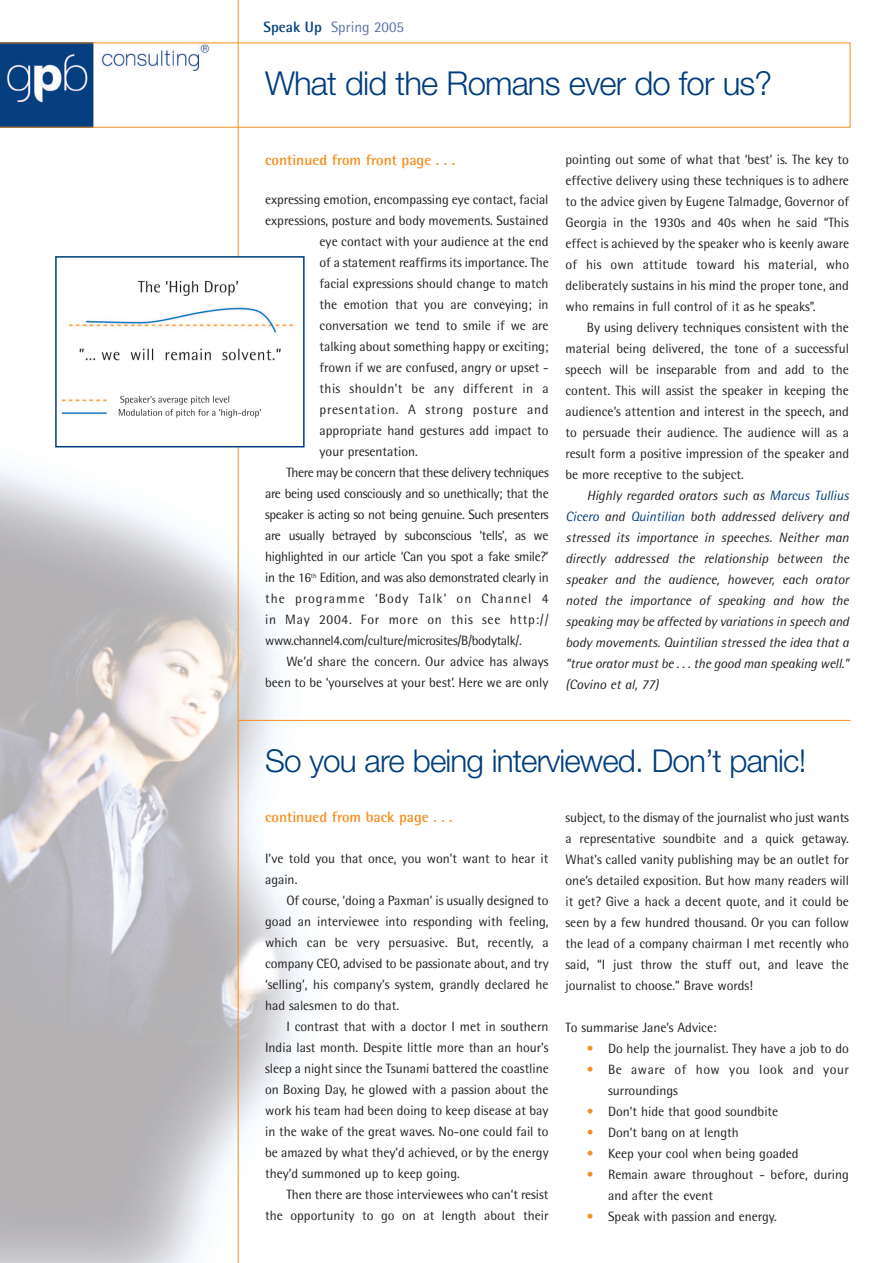
<style>
.page{position:relative;width:893px;height:1263px;background:#fff}
.page>*{position:absolute;margin:0;border:0;box-sizing:border-box;transform-origin:0 0}
.t1{font:300 33px "Helvetica Neue";letter-spacing:-.03em;color:#013d7d}
.t2{font:300 31.5px "Helvetica Neue";letter-spacing:-.03em;color:#013d7d}
.t3{font:700 15px "Rotis Semi Sans";color:#f68e1e}
.t4{font:15px "Rotis Semi Sans";color:#5b72a6}
.t5{font:13.5px/21px "Rotis Semi Sans";color:#231f20;text-align:justify}
.t6{font:italic 13.5px/21px "Rotis Semi Sans";letter-spacing:-.01em;color:#231f20;text-align:justify}
.t7{font:13.5px "Rotis Semi Sans";letter-spacing:-.025em;color:#231f20}
.t8{font:13.5px "Rotis Semi Sans";letter-spacing:.055em;color:#231f20}
.t9{font:13.5px/21px "Rotis Semi Sans";letter-spacing:.04em;color:#231f20}
.t10{font:13.5px "Rotis Semi Sans";letter-spacing:.075em;color:#231f20}
.t11{font:13.5px "Rotis Semi Sans";letter-spacing:.03em;color:#231f20}
.s1{font-weight:700;color:#013d7d}
.s2{color:#013d7d}
.s3{color:#f68e1e}
</style>
<div class="page">
<img style="left:0;top:447px;width:336px;height:816px">
<hr style="left:238px;top:0;width:1px;height:1263px;background:#f68e1e">
<svg style="left:0;top:43px;width:850px;height:85px"></svg>
<hr style="left:238px;top:720px;width:612px;height:1px;background:#f68e1e">
<div style="left:264px;top:810px;width:285px;height:42px;background:#fff"></div>
<div style="left:56px;top:257px;width:248px;height:190px;background:#fff"></div>
<img style="left:63px;top:280px;width:231px;height:138px">
<div style="left:55px;top:256px;width:250px;height:191px;border:2px solid #013d7d"></div>
<p class="t4" style="left:264px;top:21px;width:142px"><span class="s1">Speak Up</span> Spring 2005</p>
<h1 class="t1" style="left:265px;top:64px;width:508px">What did the Romans ever do for us?</h1>
<p class="t3" style="left:265px;top:155px;width:191px">continued from front page . . .</p>
<p class="t5" style="left:265px;top:191px;width:285px">expressing emotion, encompassing eye contact, facial</p>
<p class="t5" style="left:265px;top:212px;width:285px">expressions, posture and body movements. Sustained</p>
<p class="t5" style="left:320px;top:233px;width:230px">eye contact with your audience at the end</p>
<p class="t5" style="left:320px;top:254px;width:231px">of a statement reaffirms its importance. The</p>
<p class="t5" style="left:320px;top:275px;width:230px">facial expressions should change to match</p>
<p class="t5" style="left:320px;top:296px;width:231px">the emotion that you are conveying; in</p>
<p class="t5" style="left:320px;top:317px;width:230px">conversation we tend to smile if we are</p>
<p class="t5" style="left:320px;top:338px;width:230px">talking about something happy or exciting;</p>
<p class="t5" style="left:320px;top:359px;width:230px">frown if we are confused, angry or upset -</p>
<p class="t11" style="left:320px;top:384px;width:231px">this shouldn’t be any different in a</p>
<p class="t8" style="left:320px;top:405px;width:231px">presentation. A strong posture and</p>
<p class="t5" style="left:320px;top:422px;width:230px">appropriate hand gestures add impact to</p>
<p class="t5" style="left:320px;top:443px;width:100px">your presentation.</p>
<p class="t7" style="left:286px;top:468px;width:264px">There may be concern that these delivery techniques</p>
<p class="t7" style="left:265px;top:489px;width:285px">are being used consciously and so unethically; that the</p>
<p class="t7" style="left:265px;top:510px;width:285px">speaker is acting so not being genuine. Such presenters</p>
<p class="t7" style="left:265px;top:531px;width:285px">are usually betrayed by subconscious ‘tells’, as we</p>
<p class="t7" style="left:265px;top:552px;width:285px">highlighted in our article ‘Can you spot a fake smile?’</p>
<p class="t7" style="left:265px;top:573px;width:285px">in the 16<sup>th</sup> Edition, and was also demonstrated clearly in</p>
<p class="t10" style="left:265px;top:594px;width:285px">the programme ‘Body Talk’ on Channel 4</p>
<p class="t8" style="left:265px;top:615px;width:285px">in May 2004. For more on this see http://</p>
<p class="t7" style="left:265px;top:636px;width:258px">www.channel4.com/culture/microsites/B/bodytalk/.</p>
<p class="t5" style="left:286px;top:653px;width:264px">We’d share the concern. Our advice has always</p>
<p class="t5" style="left:265px;top:674px;width:285px">been to be ‘yourselves at your best’. Here we are only</p>
<p class="t5" style="left:566px;top:150px;width:285px">pointing out some of what that ‘best’ is. The key to effective delivery using these techniques is to adhere to the advice given by Eugene Talmadge, Governor of Georgia in the 1930s and 40s when he said “This effect is achieved by the speaker who is keenly aware of his own attitude toward his material, who deliberately sustains in his mind the proper tone, and who remains in full control of it as he speaks”.</p>
<p class="t5" style="left:566px;top:318px;width:285px;text-indent:21px">By using delivery techniques consistent with the material being delivered, the tone of a successful speech will be inseparable from and add to the content. This will assist the speaker in keeping the audience’s attention and interest in the speech, and to persuade their audience. The audience will as a result form a positive impression of the speaker and be more receptive to the subject.</p>
<p class="t6" style="left:566px;top:486px;width:285px;text-indent:21px">Highly regarded orators such as <span class="s2">Marcus Tullius Cicero</span> and <span class="s2">Quintilian</span> both addressed delivery and stressed its importance in speeches. Neither man directly addressed the relationship between the speaker and the audience, however, each orator noted the importance of speaking and how the speaking may be affected by variations in speech and body movements. Quintilian stressed the idea that a “true orator must be . . . the good man speaking well.” (Covino et al, 77)</p>
<h2 class="t2" style="left:265px;top:741px;width:543px">So you are being interviewed. Don’t panic!</h2>
<p class="t3" style="left:265px;top:812px;width:189px">continued from back page . . .</p>
<p class="t5" style="left:566px;top:808px;width:285px">subject, to the dismay of the journalist who just wants a representative soundbite and a quick getaway.<br>What’s called vanity publishing may be an outlet for one’s detailed exposition. But how many readers will it get? Give a hack a decent quote, and it could be seen by a few hundred thousand. Or you can follow the lead of a company chairman I met recently who said, “I just throw the stuff out, and leave the journalist to choose.” Brave words!</p>
<p class="t5" style="left:566px;top:1018px;width:153px">To summarise Jane’s Advice:</p>
<p class="t5" style="left:587px;top:1039px;width:264px"><span class="s3">•</span> Do help the journalist. They have a job to do</p>
<p class="t9" style="left:608px;top:1060px;width:242px;text-indent:-21px"><span class="s3">•</span> Be aware of how you look and your surroundings</p>
<p class="t5" style="left:587px;top:1102px;width:193px"><span class="s3">•</span> Don’t hide that good soundbite</p>
<p class="t5" style="left:587px;top:1123px;width:153px"><span class="s3">•</span> Don’t bang on at length</p>
<p class="t5" style="left:587px;top:1144px;width:213px"><span class="s3">•</span> Keep your cool when being goaded</p>
<p class="t5" style="left:608px;top:1165px;width:242px;text-indent:-21px"><span class="s3">•</span> Remain aware throughout - before, during and after the event</p>
<p class="t5" style="left:587px;top:1207px;width:192px"><span class="s3">•</span> Speak with passion and energy.</p>
<p class="t5" style="left:265px;top:849px;width:285px">I’ve told you that once, you won’t want to hear it again.</p>
<p class="t5" style="left:265px;top:891px;width:285px;text-indent:21px">Of course, ‘doing a Paxman’ is usually designed to goad an interviewee into responding with feeling, which can be very persuasive. But, recently, a company CEO, advised to be passionate about, and try ‘selling’, his company’s system, grandly declared he had salesmen to do that.</p>
<p class="t5" style="left:265px;top:1017px;width:285px;text-indent:21px">I contrast that with a doctor I met in southern India last month. Despite little more than an hour’s sleep a night since the Tsunami battered the coastline on Boxing Day, he glowed with a passion about the work his team had been doing to keep disease at bay in the wake of the great waves. No-one could fail to be amazed by what they’d achieved, or by the energy they’d summoned up to keep going.</p>
<p class="t5" style="left:265px;top:1185px;width:285px;text-align:right">Then there are those interviewees who can’t resist<br>the opportunity to go on at length about their</p>
</div>
